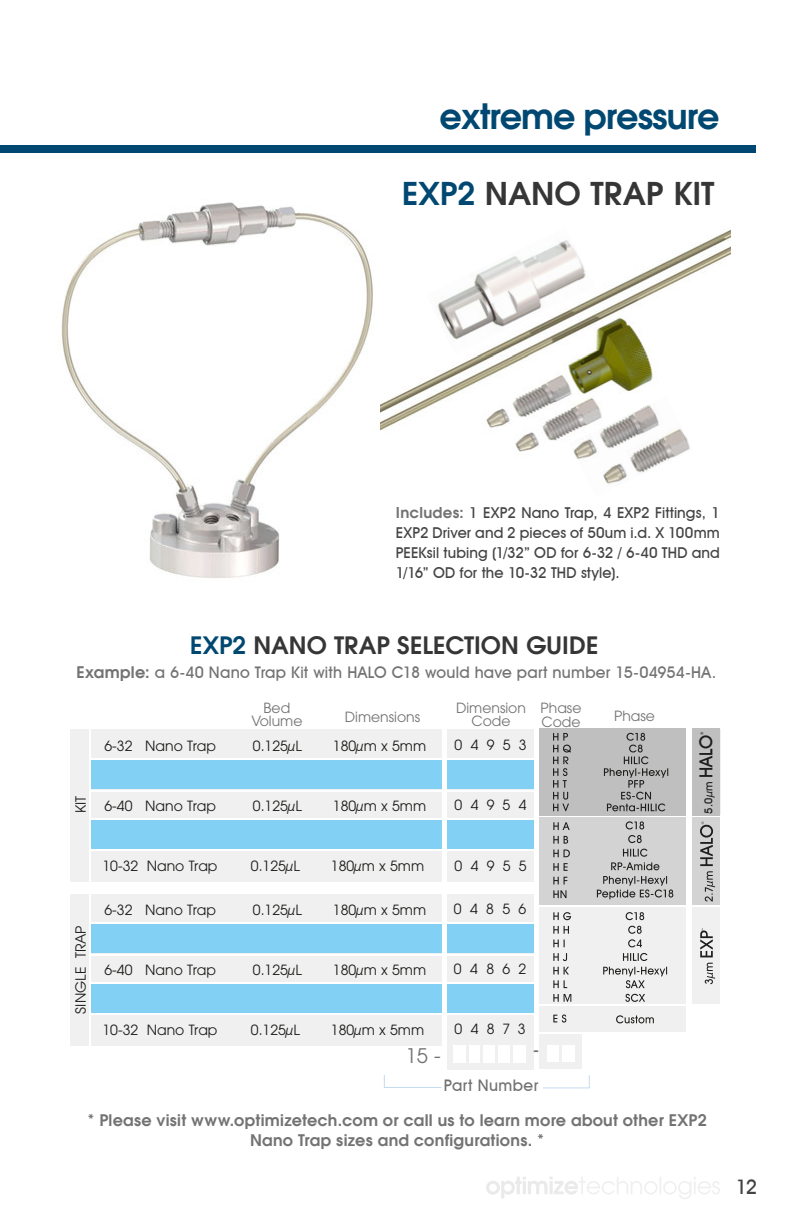
<style>
.page{position:relative;width:792px;height:1224px;background:#fff}
.page>*{position:absolute;margin:0;border:0;box-sizing:border-box;transform-origin:0 0}
.t1{font:600 35px "Avant Garde";letter-spacing:-.025em;color:#004871}
.Body_Header{font:600 31.4px "Avant Garde";letter-spacing:-.005em;color:#373636}
.body{font:600 24px "Avant Garde";color:#373636}
.BodyProductListing{font:20px "ITC Avant Garde Std";color:#747373}
.Body_Header-2{font:500 20px "Avant Garde IT Cby BT";color:#454444}
.body_paragraph{font:500 18px "Avant Garde IT Cby BT";color:#747373}
.Body_Header-3{font:600 16px/20px "Avant Garde";letter-spacing:.015em;color:#747373;text-align:center}
.Body_Header-4{font:500 16px "Avant Garde IT Cby BT";letter-spacing:.015em;color:#747373}
.body_paragraph-2{font:500 16px "Avant Garde IT Cby BT";letter-spacing:.025em;color:#747373}
.Body_Header-5{font:500 15px/20px "Avant Garde IT Cby BT";letter-spacing:.005em;color:#454444;text-align:justify}
.BodyProductListing-2{font:14px "ITC Avant Garde Std";color:#1d1d1b}
.BodyProductListing-3{font:14px "ITC Avant Garde Std";color:#747373}
.body_paragraph-3{font:14px "ITC Avant Garde Std";letter-spacing:.6em;color:#1d1d1b}
.Title_traps_vs_guard{font:500 11px "Avant Garde IT Cby BT";color:#1d1d1b}
.Title_traps_vs_guard-2{font:500 4px "Avant Garde IT Cby BT";color:#1d1d1b}
.s1{color:#004871}
.s2{font-family:"Avant Garde";font-weight:600;color:#747373}
.s3{font-family:"Avant Garde";font-weight:600}
.s4{font-family:"Avant Garde IT Cby BT"}
.s5{font-size:18px}
</style>
<div class="page">
<svg style="left:486px;top:1177px;width:234px;height:22px"></svg>
<div style="left:0;top:146px;width:756px;height:7px;background:#004871"></div>
<div style="left:445px;top:773px;width:88px;height:296px;background:#f0f0f0"></div>
<div style="left:539px;top:906px;width:181px;height:132px;background:#f0f0f0"></div>
<div style="left:539px;top:1006px;width:169px;height:63px;background:#f0f0f0"></div>
<div style="left:539px;top:817px;width:181px;height:89px;background:#d3d3d3"></div>
<svg style="left:553px;top:1015px;width:13px;height:8px"></svg>
<svg style="left:553px;top:994px;width:18px;height:8px"></svg>
<svg style="left:553px;top:967px;width:16px;height:21px"></svg>
<svg style="left:553px;top:953px;width:14px;height:8px"></svg>
<svg style="left:553px;top:940px;width:12px;height:7px"></svg>
<svg style="left:553px;top:926px;width:16px;height:8px"></svg>
<svg style="left:553px;top:912px;width:18px;height:8px"></svg>
<svg style="left:553px;top:890px;width:14px;height:8px"></svg>
<svg style="left:553px;top:877px;width:14px;height:7px"></svg>
<svg style="left:553px;top:863px;width:15px;height:8px"></svg>
<svg style="left:553px;top:850px;width:17px;height:7px"></svg>
<svg style="left:553px;top:836px;width:15px;height:8px"></svg>
<svg style="left:553px;top:822px;width:17px;height:8px"></svg>
<svg style="left:616px;top:1015px;width:38px;height:8px"></svg>
<svg style="left:625px;top:994px;width:20px;height:8px"></svg>
<svg style="left:603px;top:967px;width:64px;height:21px"></svg>
<svg style="left:623px;top:953px;width:25px;height:8px"></svg>
<svg style="left:628px;top:926px;width:14px;height:21px"></svg>
<svg style="left:626px;top:912px;width:18px;height:8px"></svg>
<svg style="left:597px;top:876px;width:76px;height:23px"></svg>
<svg style="left:611px;top:849px;width:48px;height:21px"></svg>
<svg style="left:628px;top:835px;width:14px;height:8px"></svg>
<svg style="left:626px;top:821px;width:18px;height:8px"></svg>
<hr style="left:536px;top:905px;width:194px;height:2px;background:#fff">
<hr style="left:537px;top:1005px;width:212px;height:1px;background:#fff">
<div style="left:687px;top:1005px;width:60px;height:34px;background:#fff"></div>
<div style="left:582px;top:1033px;width:127px;height:61px;background:#fff"></div>
<svg style="left:543px;top:1075px;width:47px;height:14px"></svg>
<svg style="left:384px;top:1075px;width:58px;height:13px"></svg>
<div style="left:91px;top:759px;width:442px;height:31px;background:#83d0f5"></div>
<div style="left:91px;top:729px;width:443px;height:30px;background:#f0f0f0"></div>
<div style="left:91px;top:790px;width:442px;height:30px;background:#f0f0f0"></div>
<div style="left:91px;top:850px;width:443px;height:31px;background:#f0f0f0"></div>
<div style="left:91px;top:820px;width:442px;height:31px;background:#83d0f5"></div>
<hr style="left:89px;top:758px;width:446px;height:2px;background:#fff">
<hr style="left:89px;top:790px;width:447px;height:2px;background:#fff">
<hr style="left:91px;top:818px;width:443px;height:2px;background:#fff">
<hr style="left:84px;top:849px;width:451px;height:2px;background:#fff">
<hr style="left:91px;top:1032px;width:607px;height:2px;background:#fff">
<svg style="left:700px;top:821px;width:15px;height:80px"></svg>
<svg style="left:700px;top:929px;width:15px;height:55px"></svg>
<div style="left:453px;top:1039px;width:73px;height:23px;background:#fff"></div>
<div style="left:547px;top:1045px;width:28px;height:17px;background:#fff"></div>
<hr style="left:466px;top:1035px;width:3px;height:30px;background:#f0f0f0">
<hr style="left:481px;top:1034px;width:2px;height:30px;background:#f0f0f0">
<hr style="left:496px;top:1035px;width:2px;height:30px;background:#f0f0f0">
<hr style="left:511px;top:1035px;width:2px;height:30px;background:#f0f0f0">
<hr style="left:559px;top:1034px;width:3px;height:30px;background:#f0f0f0">
<div style="left:71px;top:729px;width:18px;height:152px;background:#f0f0f0"></div>
<div style="left:91px;top:923px;width:442px;height:31px;background:#83d0f5"></div>
<div style="left:91px;top:893px;width:443px;height:30px;background:#f0f0f0"></div>
<div style="left:91px;top:954px;width:442px;height:30px;background:#f0f0f0"></div>
<div style="left:91px;top:1014px;width:443px;height:31px;background:#f0f0f0"></div>
<div style="left:91px;top:984px;width:442px;height:31px;background:#83d0f5"></div>
<hr style="left:89px;top:922px;width:446px;height:2px;background:#fff">
<hr style="left:89px;top:954px;width:447px;height:2px;background:#fff">
<hr style="left:91px;top:982px;width:443px;height:2px;background:#fff">
<hr style="left:84px;top:1013px;width:451px;height:2px;background:#fff">
<div style="left:71px;top:894px;width:18px;height:151px;background:#f0f0f0"></div>
<hr style="left:443px;top:720px;width:4px;height:349px;background:#fff">
<div style="left:89px;top:882px;width:446px;height:12px;background:#fff"></div>
<img style="left:380px;top:228px;width:350px;height:224px">
<img style="left:61px;top:202px;width:312px;height:376px">
<img style="left:426px;top:228px;width:169px;height:127px">
<img style="left:569px;top:396px;width:124px;height:88px">
<div style="left:539px;top:729px;width:181px;height:87px;background:#bfbfbf"></div>
<svg style="left:553px;top:733px;width:18px;height:78px"></svg>
<svg style="left:604px;top:733px;width:64px;height:78px"></svg>
<div style="left:686px;top:711px;width:6px;height:332px;background:#fff"></div>
<p class="t1" style="left:439px;top:93px;width:282px">extreme pressure</p>
<p class="Body_Header" style="left:402px;top:173px;width:314px"><span class="s1">EXP2</span> NANO TRAP KIT</p>
<p class="Body_Header-5" style="left:396px;top:503px;width:326px"><span class="s2">Includes:</span> 1 EXP2 Nano Trap, 4 EXP2 Fittings, 1<br>EXP2 Driver and 2 pieces of 50um i.d. X 100mm PEEKsil tubing (1/32” OD for 6-32 / 6-40 THD and 1/16” OD for the 10-32 THD style).</p>
<p class="body" style="left:190px;top:629px;width:410px"><span class="s1">EXP2</span> NANO TRAP SELECTION GUIDE</p>
<p class="Body_Header-4" style="left:77px;top:662px;width:641px"><span class="s3">Example:</span> a 6-40 Nano Trap Kit with HALO C18 would have part number 15-04954-HA.</p>
<p class="BodyProductListing-2" style="left:72px;top:813px;width:19px;rotate:-90deg">KIT</p>
<p class="BodyProductListing-3" style="left:264px;top:699px;width:28px">Bed</p>
<p class="BodyProductListing-3" style="left:251px;top:712px;width:53px">Volume</p>
<p class="BodyProductListing-3" style="left:345px;top:709px;width:77px">Dimensions</p>
<p class="BodyProductListing-2" style="left:105px;top:737px;width:113px">6-32 Nano Trap</p>
<p class="BodyProductListing-2" style="left:253px;top:737px;width:50px">0.125<span class="s4">µ</span>L</p>
<p class="BodyProductListing-2" style="left:333px;top:737px;width:95px">180<span class="s4">µ</span>m x 5mm</p>
<p class="BodyProductListing-2" style="left:105px;top:797px;width:113px">6-40 Nano Trap</p>
<p class="BodyProductListing-2" style="left:253px;top:797px;width:50px">0.125<span class="s4">µ</span>L</p>
<p class="BodyProductListing-2" style="left:333px;top:797px;width:95px">180<span class="s4">µ</span>m x 5mm</p>
<p class="BodyProductListing-3" style="left:456px;top:699px;width:71px">Dimension</p>
<p class="BodyProductListing-3" style="left:471px;top:712px;width:41px">Code</p>
<p class="body_paragraph-3" style="left:454px;top:736px;width:74px">04953</p>
<p class="BodyProductListing-3" style="left:541px;top:700px;width:42px">Phase</p>
<p class="BodyProductListing-3" style="left:541px;top:713px;width:41px">Code</p>
<p class="BodyProductListing-3" style="left:614px;top:707px;width:42px">Phase</p>
<p class="body_paragraph-3" style="left:454px;top:796px;width:74px">04954</p>
<p class="BodyProductListing-2" style="left:72px;top:1014px;width:90px;rotate:-90deg">SINGLE TRAP</p>
<p class="BodyProductListing-2" style="left:103px;top:857px;width:116px">10-32 Nano Trap</p>
<p class="BodyProductListing-2" style="left:251px;top:857px;width:50px">0.125<span class="s4">µ</span>L</p>
<p class="BodyProductListing-2" style="left:331px;top:857px;width:95px">180<span class="s4">µ</span>m x 5mm</p>
<p class="BodyProductListing-2" style="left:105px;top:901px;width:113px">6-32 Nano Trap</p>
<p class="BodyProductListing-2" style="left:253px;top:901px;width:50px">0.125<span class="s4">µ</span>L</p>
<p class="BodyProductListing-2" style="left:333px;top:901px;width:95px">180<span class="s4">µ</span>m x 5mm</p>
<p class="body_paragraph-3" style="left:454px;top:857px;width:74px">04955</p>
<p class="body_paragraph-3" style="left:454px;top:900px;width:74px">04856</p>
<p class="BodyProductListing-2" style="left:105px;top:961px;width:113px">6-40 Nano Trap</p>
<p class="BodyProductListing-2" style="left:253px;top:961px;width:50px">0.125<span class="s4">µ</span>L</p>
<p class="BodyProductListing-2" style="left:333px;top:961px;width:95px">180<span class="s4">µ</span>m x 5mm</p>
<p class="body_paragraph-3" style="left:454px;top:960px;width:74px">04862</p>
<p class="BodyProductListing-2" style="left:103px;top:1021px;width:116px">10-32 Nano Trap</p>
<p class="BodyProductListing-2" style="left:251px;top:1021px;width:50px">0.125<span class="s4">µ</span>L</p>
<p class="BodyProductListing-2" style="left:331px;top:1021px;width:95px">180<span class="s4">µ</span>m x 5mm</p>
<p class="body_paragraph-3" style="left:454px;top:1020px;width:73px">04873</p>
<p class="BodyProductListing" style="left:406px;top:1043px;width:36px">15 -</p>
<p class="body_paragraph" style="left:533px;top:1039px;width:7px">-</p>
<p class="body_paragraph-2" style="left:444px;top:1076px;width:96px">Part Number</p>
<p class="Title_traps_vs_guard-2" style="left:700px;top:735px;width:5px;rotate:-90deg">®</p>
<p class="Title_traps_vs_guard" style="left:702px;top:814px;width:80px;rotate:-90deg">5.0µm <span class="s5">HALO</span></p>
<p class="Body_Header-3" style="left:88px;top:1110px;width:621px">* Please visit www.optimizetech.com or call us to learn more about other EXP2<br>Nano Trap sizes and configurations. *</p>
<p class="Body_Header-2" style="left:736px;top:1174px;width:23px">12</p>
</div>
